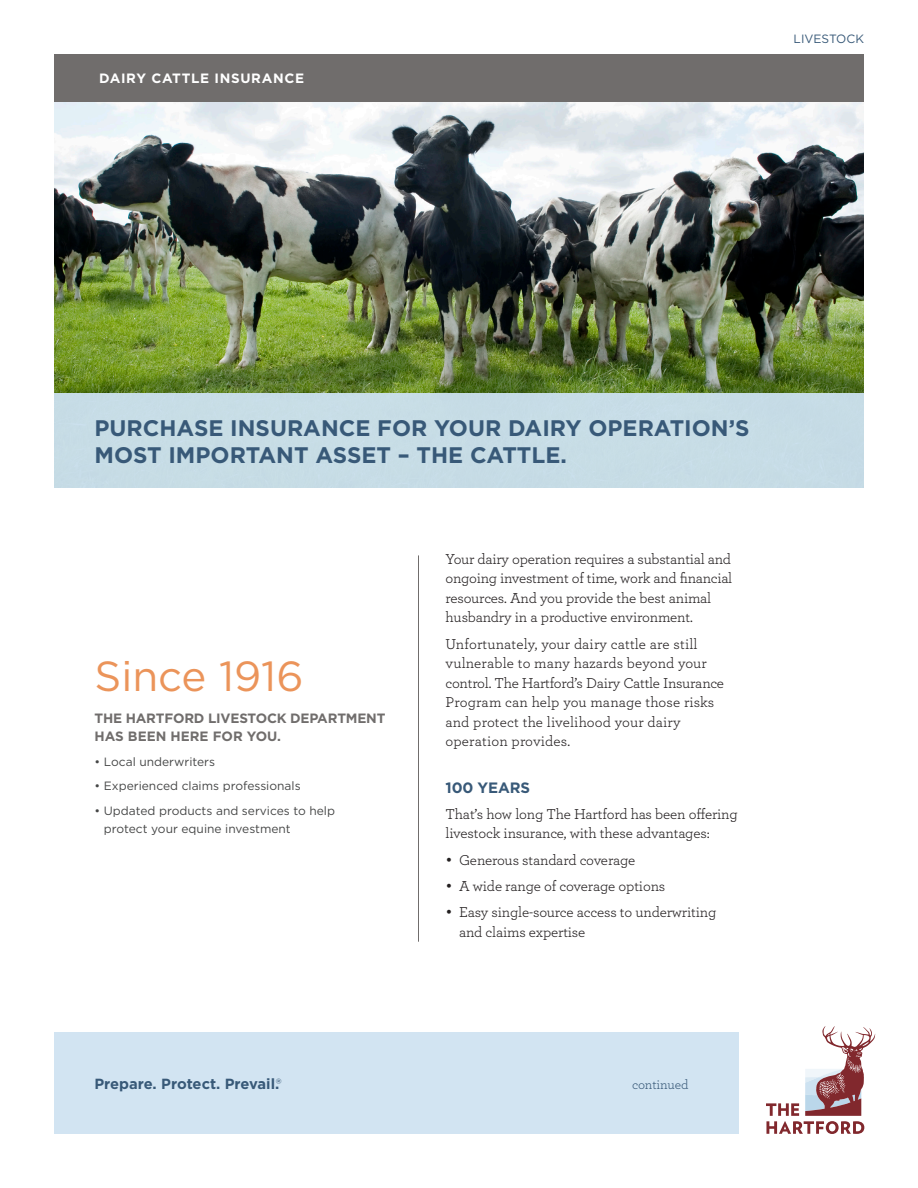
<style>
.page{position:relative;width:918px;height:1188px;background:#fff}
.page>*{position:absolute;margin:0;border:0;box-sizing:border-box;transform-origin:0 0}
.CalloutTitle{font:42px "Gotham";color:#eb945a}
.Headline{font:700 22.5px/27px "Gotham";color:#385978}
.Body{font:15px/19.5px "Archer";letter-spacing:-.01em;color:#231f20}
.Subhead{font:700 15px "Gotham";letter-spacing:-.01em;color:#385978}
.t1{font:700 14.7px "Gotham";color:#385978}
.CalloutTitle-2{font:700 13.5px/18px "Gotham";letter-spacing:-.015em;color:#706d6c}
.ProductBar{font:700 13.5px "Gotham";letter-spacing:.05em;color:#fff}
.t2{font:13.5px "Archer";letter-spacing:-.01em;color:#385978}
.Callout{font:12px/18px "Gotham";color:#464747}
.Eyebrow{font:12px "Gotham";color:#385978}
.s1{font-weight:400}
.s2{font-family:"Gotham"}
</style>
<div class="page">
<img style="left:54px;top:101px;width:810px;height:292px">
<div style="left:54px;top:393px;width:810px;height:95px;background:#c7dde6"></div>
<div style="left:54px;top:54px;width:810px;height:47px;background:#706d6c"></div>
<div style="left:54px;top:1033px;width:685px;height:101px;background:#cde2f1"></div>
<svg style="left:766px;top:1026px;width:109px;height:108px"></svg>
<hr style="left:418px;top:555px;width:1px;height:387px;background:#706d6c">
<p class="ProductBar" style="left:99px;top:69px;width:206px">DAIRY CATTLE INSURANCE</p>
<p class="Eyebrow" style="left:794px;top:31px;width:72px">LIVESTOCK</p>
<p class="Headline" style="left:94px;top:414px;width:657px">PURCHASE INSURANCE FOR YOUR DAIRY OPERATION’S<br>MOST IMPORTANT ASSET – THE CATTLE.</p>
<p class="CalloutTitle" style="left:94px;top:650px;width:211px">Since 1916</p>
<p class="CalloutTitle-2" style="left:94px;top:709px;width:292px">THE HARTFORD LIVESTOCK DEPARTMENT<br>HAS BEEN HERE FOR YOU.</p>
<p class="Callout" style="left:94px;top:752px;width:122px">• Local underwriters</p>
<p class="Callout" style="left:94px;top:777px;width:208px">• Experienced claims professionals</p>
<p class="Callout" style="left:104px;top:802px;width:233px;text-indent:-9px">• Updated products and services to help protect your equine investment</p>
<p class="t1" style="left:94px;top:1074px;width:189px">Prepare. Protect. Prevail.<span class="s1">®</span></p>
<p class="Body" style="left:446px;top:549px;width:288px">Your dairy operation requires a substantial and ongoing investment of time, work and financial resources. And you provide the best animal husbandry in a productive environment.</p>
<p class="Body" style="left:446px;top:633px;width:280px">Unfortunately, your dairy cattle are still vulnerable to many hazards beyond your control. The Hartford’s Dairy Cattle Insurance Program can help you manage those risks and protect the livelihood your dairy operation provides.</p>
<p class="Subhead" style="left:446px;top:777px;width:86px">100 YEARS</p>
<p class="Body" style="left:446px;top:804px;width:294px">That’s how long The Hartford has been offering livestock insurance, with these advantages:</p>
<p class="Body" style="left:446px;top:849px;width:192px"><span class="s2">•</span> Generous standard coverage</p>
<p class="Body" style="left:446px;top:876px;width:221px"><span class="s2">•</span> A wide range of coverage options</p>
<p class="Body" style="left:459px;top:902px;width:259px;text-indent:-14px"><span class="s2">•</span> Easy single-source access to underwriting and claims expertise</p>
<p class="t2" style="left:632px;top:1075px;width:58px">continued</p>
</div>
